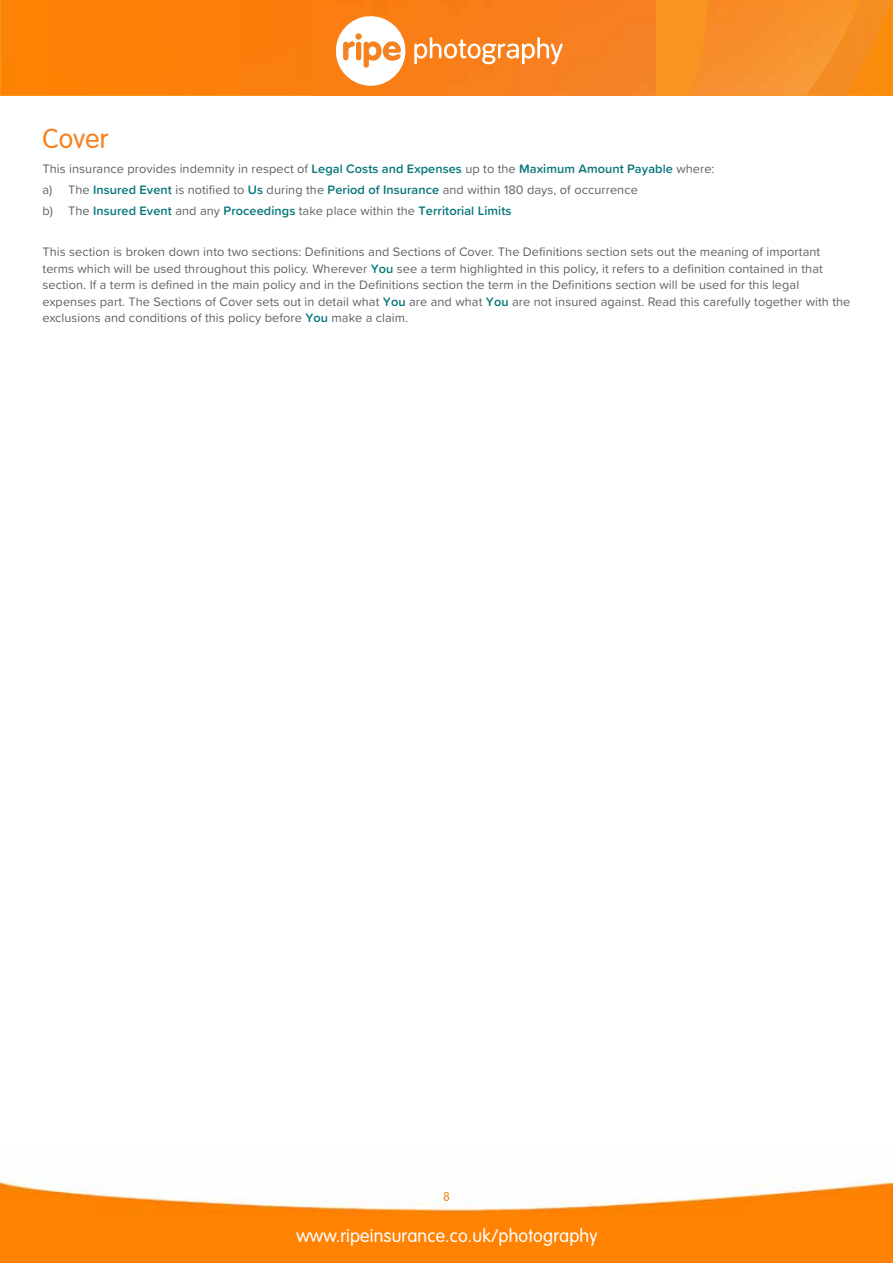
<style>
.page{position:relative;width:893px;height:1263px;background:#fff}
.page>*{position:absolute;margin:0;border:0;box-sizing:border-box;transform-origin:0 0}
.t1{font:300 27px "VAG Rounded Std";letter-spacing:.01em;color:#f58220}
.t2{font:300 18px "VAG Rounded Std";letter-spacing:.01em;color:#fff}
.t3{font:12.75px/16.5px "Proxima Soft";letter-spacing:.005em;color:#626164}
.t4{font:300 12.75px "VAG Rounded Std";color:#f58220}
.s1{font-weight:600;color:#057579}
</style>
<div class="page">
<img style="left:0;top:1179px;width:893px;height:84px">
<svg style="left:0;top:0;width:893px;height:95px;background:#f8901a"></svg>
<img style="left:690px;top:0;width:162px;height:95px">
<img style="left:1px;top:0;width:655px;height:95px">
<svg style="left:336px;top:16px;width:227px;height:70px"></svg>
<svg style="left:355px;top:33px;width:7px;height:7px"></svg>
<h1 class="t1" style="left:43px;top:123px;width:67px">Cover</h1>
<p class="t3" style="left:43px;top:158px;width:673px;line-height:20.7px">This insurance provides indemnity in respect of <span class="s1">Legal Costs and Expenses</span> up to the <span class="s1">Maximum Amount Payable</span> where: a) The <span class="s1">Insured Event</span> is notified to <span class="s1">Us</span> during the <span class="s1">Period of Insurance</span> and within 180 days, of occurrence<br>b) The <span class="s1">Insured Event</span> and any <span class="s1">Proceedings</span> take place within the <span class="s1">Territorial Limits</span></p>
<p class="t3" style="left:43px;top:243px;width:809px">This section is broken down into two sections: Definitions and Sections of Cover. The Definitions section sets out the meaning of important terms which will be used throughout this policy. Wherever <span class="s1">You</span> see a term highlighted in this policy, it refers to a definition contained in that section. If a term is defined in the main policy and in the Definitions section the term in the Definitions section will be used for this legal expenses part. The Sections of Cover sets out in detail what <span class="s1">You</span> are and what <span class="s1">You</span> are not insured against. Read this carefully together with the exclusions and conditions of this policy before <span class="s1">You</span> make a claim.</p>
<p class="t4" style="left:443px;top:1189px;width:8px">8</p>
<h2 class="t2" style="left:296px;top:1225px;width:303px">www.ripeinsurance.co.uk/photography</h2>
</div>
